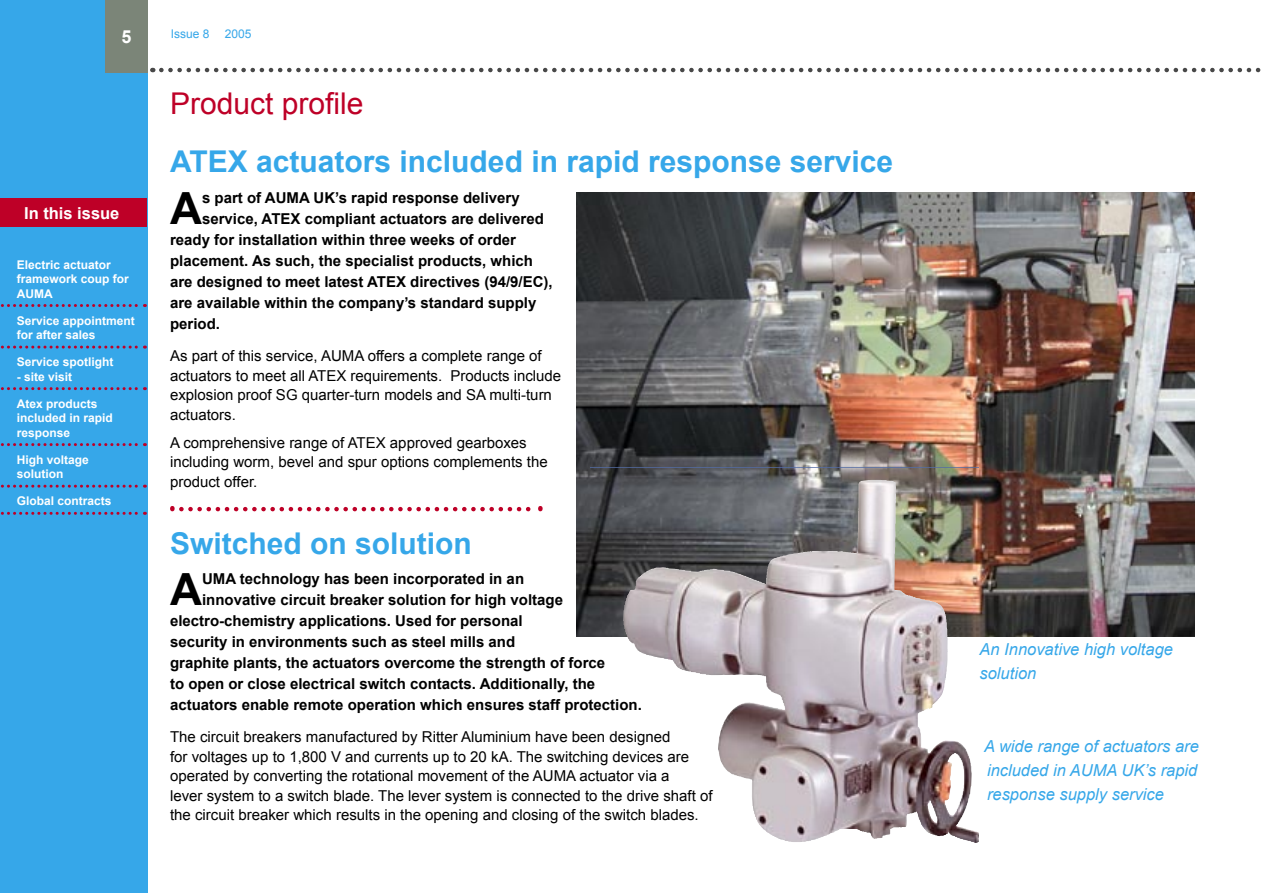
<style>
.page{position:relative;width:1263px;height:893px;background:#fff}
.page>*{position:absolute;margin:0;border:0;box-sizing:border-box;transform-origin:0 0}
.intro{font:700 44.4px "Arial";color:#000}
.heading{font:700 30px "Arial";color:#36a7e9}
.heading-2{font:30px "Arial";color:#be0027}
.t1{font:700 18px "Arial";color:#fff}
.t2{font:italic 16.5px/24px "Arial";color:#36a7e9;text-align:justify}
.t3{font:700 16.5px "Arial";color:#fff}
.intro-2{font:700 15px "Arial";color:#000}
.body_text{font:15px/19.5px "Arial";color:#000}
.t4{font:700 12px/14.4px "Arial";color:#fff}
.t5{font:12px "Arial";color:#36a7e9}
</style>
<div class="page">
<div style="left:0;top:1px;width:148px;height:892px;background:#36a7e9"></div>
<svg style="left:161px;top:68px;width:1100px;height:4px"></svg>
<div style="left:105px;top:0;width:43px;height:72px;background:#7b8578"></div>
<div style="left:0;top:198px;width:146px;height:29px;background:#be0027"></div>
<svg style="left:0;top:304px;width:145px;height:3px"></svg>
<svg style="left:1px;top:346px;width:144px;height:3px"></svg>
<svg style="left:0;top:387px;width:145px;height:3px"></svg>
<svg style="left:0;top:443px;width:145px;height:3px"></svg>
<svg style="left:0;top:485px;width:145px;height:3px"></svg>
<svg style="left:0;top:512px;width:145px;height:3px"></svg>
<img style="left:577px;top:192px;width:618px;height:444px">
<img style="left:590px;top:468px;width:388px;height:375px">
<svg style="left:181px;top:507px;width:360px;height:4px"></svg>
<p class="t1" style="left:121px;top:26px;width:12px">5</p>
<p class="t5" style="left:171px;top:27px;width:40px">Issue 8</p>
<p class="t5" style="left:225px;top:27px;width:28px">2005</p>
<p class="t3" style="left:24px;top:204px;width:97px">In this issue</p>
<p class="t4" style="left:17px;top:257px;width:114px">Electric actuator framework coup for<br>AUMA</p>
<p class="t4" style="left:17px;top:313px;width:120px">Service appointment for after sales</p>
<p class="t4" style="left:17px;top:355px;width:98px">Service spotlight</p>
<p class="t4" style="left:17px;top:369px;width:57px">- site visit</p>
<p class="t4" style="left:17px;top:396px;width:98px">Atex products included in rapid response</p>
<p class="t4" style="left:17px;top:452px;width:74px">High voltage solution</p>
<p class="t4" style="left:17px;top:494px;width:96px">Global contracts</p>
<p class="heading-2" style="left:170px;top:87px;width:195px">Product profile</p>
<p class="heading" style="left:170px;top:145px;width:724px">ATEX actuators included in rapid response service</p>
<p class="intro" style="left:170px;top:184px;width:34px">A</p>
<p class="intro-2" style="left:202px;top:189px;width:319px">s part of AUMA UK’s rapid response delivery</p>
<p class="intro-2" style="left:202px;top:210px;width:343px">service, ATEX compliant actuators are delivered</p>
<p class="intro-2" style="left:170px;top:231px;width:347px">ready for installation within three weeks of order</p>
<p class="intro-2" style="left:170px;top:252px;width:364px">placement. As such, the specialist products, which</p>
<p class="intro-2" style="left:170px;top:273px;width:384px">are designed to meet latest ATEX directives (94/9/EC),</p>
<p class="intro-2" style="left:170px;top:294px;width:368px">are available within the company’s standard supply</p>
<p class="intro-2" style="left:170px;top:315px;width:52px">period.</p>
<p class="body_text" style="left:170px;top:346px;width:393px">As part of this service, AUMA offers a complete range of actuators to meet all ATEX requirements. Products include explosion proof SG quarter-turn models and SA multi-turn actuators.</p>
<p class="body_text" style="left:170px;top:433px;width:379px">A comprehensive range of ATEX approved gearboxes including worm, bevel and spur options complements the product offer.</p>
<p class="heading" style="left:170px;top:527px;width:303px">Switched on solution</p>
<p class="intro" style="left:170px;top:564px;width:34px">A</p>
<p class="intro-2" style="left:202px;top:570px;width:324px">UMA technology has been incorporated in an</p>
<p class="intro-2" style="left:202px;top:591px;width:362px">innovative circuit breaker solution for high voltage</p>
<p class="intro-2" style="left:170px;top:612px;width:354px">electro-chemistry applications. Used for personal</p>
<p class="intro-2" style="left:170px;top:633px;width:347px">security in environments such as steel mills and</p>
<p class="intro-2" style="left:170px;top:654px;width:437px">graphite plants, the actuators overcome the strength of force</p>
<p class="intro-2" style="left:170px;top:675px;width:427px">to open or close electrical switch contacts. Additionally, the</p>
<p class="intro-2" style="left:170px;top:696px;width:473px">actuators enable remote operation which ensures staff protection.</p>
<p class="body_text" style="left:170px;top:727px;width:544px">The circuit breakers manufactured by Ritter Aluminium have been designed<br>for voltages up to 1,800 V and currents up to 20 kA. The switching devices are operated by converting the rotational movement of the AUMA actuator via a<br>lever system to a switch blade. The lever system is connected to the drive shaft of the circuit breaker which results in the opening and closing of the switch blades.</p>
<p class="t2" style="left:979px;top:637px;width:195px">An Innovative high voltage solution</p>
<p class="t2" style="left:984px;top:734px;width:216px">A wide range of actuators are included in AUMA UK’s rapid response supply service</p>
</div>
